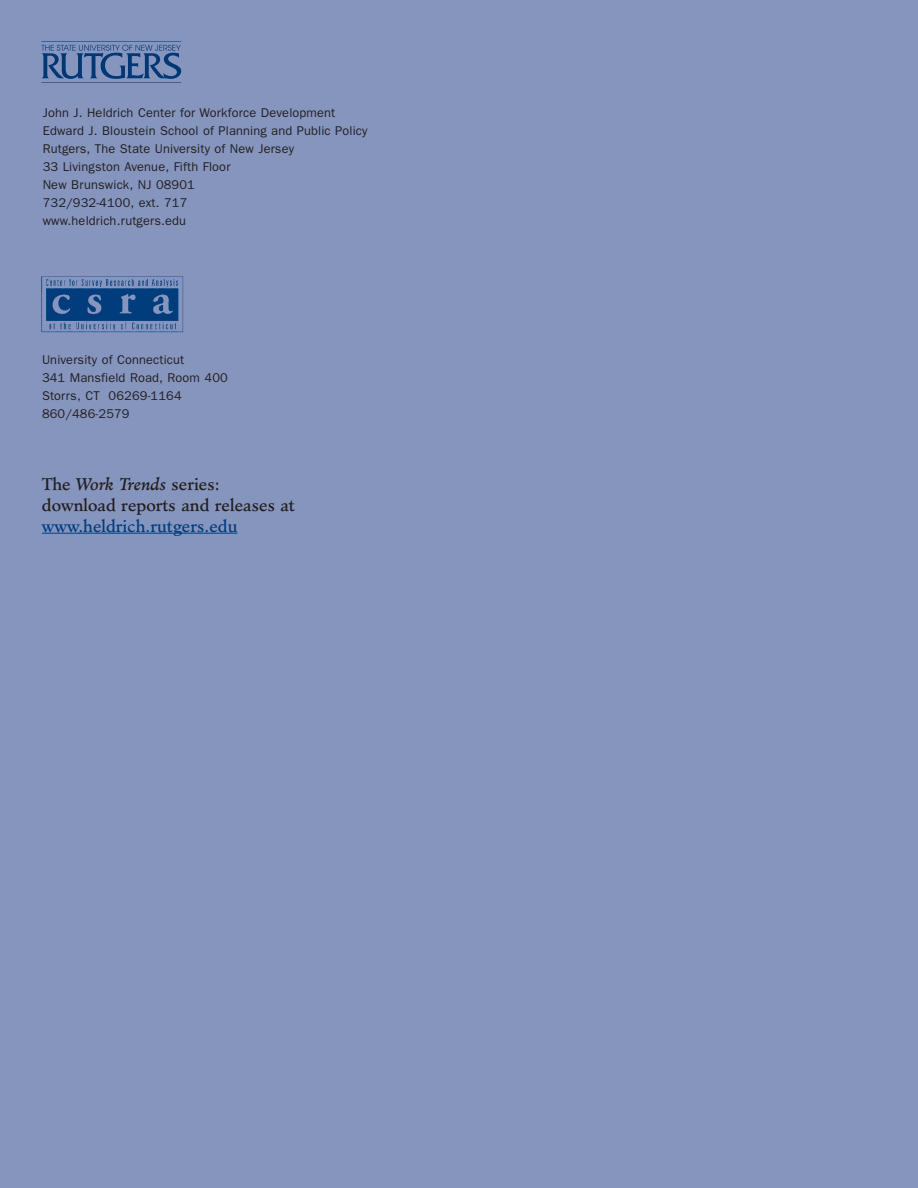
<style>
.page{position:relative;width:918px;height:1188px;background:#8695be}
.page>*{position:absolute;margin:0;border:0;box-sizing:border-box;transform-origin:0 0}
.t1{font:16.5px/21px "Minister";color:#231f20}
.t2{font:16.5px "Minister";color:#013d7d}
.t3{font:12.75px/18px "Franklin Gothic";letter-spacing:.01em;color:#231f20}
.s1{font-style:italic}
</style>
<div class="page">
<svg style="left:41px;top:45px;width:140px;height:34px"></svg>
<hr style="left:41px;top:41px;width:140px;height:1px;background:#013775">
<hr style="left:41px;top:82px;width:140px;height:1px;background:#013775">
<img style="left:41px;top:276px;width:143px;height:57px">
<hr style="left:42px;top:533px;width:38px;height:1px;background:#013d7d">
<hr style="left:78px;top:533px;width:159px;height:1px;background:#013d7d">
<p class="t3" style="left:43px;top:103px;width:326px">John J. Heldrich Center for Workforce Development Edward J. Bloustein School of Planning and Public Policy Rutgers, The State University of New Jersey<br>33 Livingston Avenue, Fifth Floor<br>New Brunswick, NJ 08901<br>732/932-4100, ext. 717<br>www.heldrich.rutgers.edu</p>
<p class="t3" style="left:42px;top:350px;width:187px">University of Connecticut<br>341 Mansfield Road, Room 400<br>Storrs, CT 06269-1164<br>860/486-2579</p>
<p class="t1" style="left:42px;top:474px;width:255px">The <span class="s1">Work Trends</span> series: download reports and releases at</p>
<p class="t2" style="left:42px;top:518px;width:197px">www.heldrich.rutgers.edu</p>
</div>
